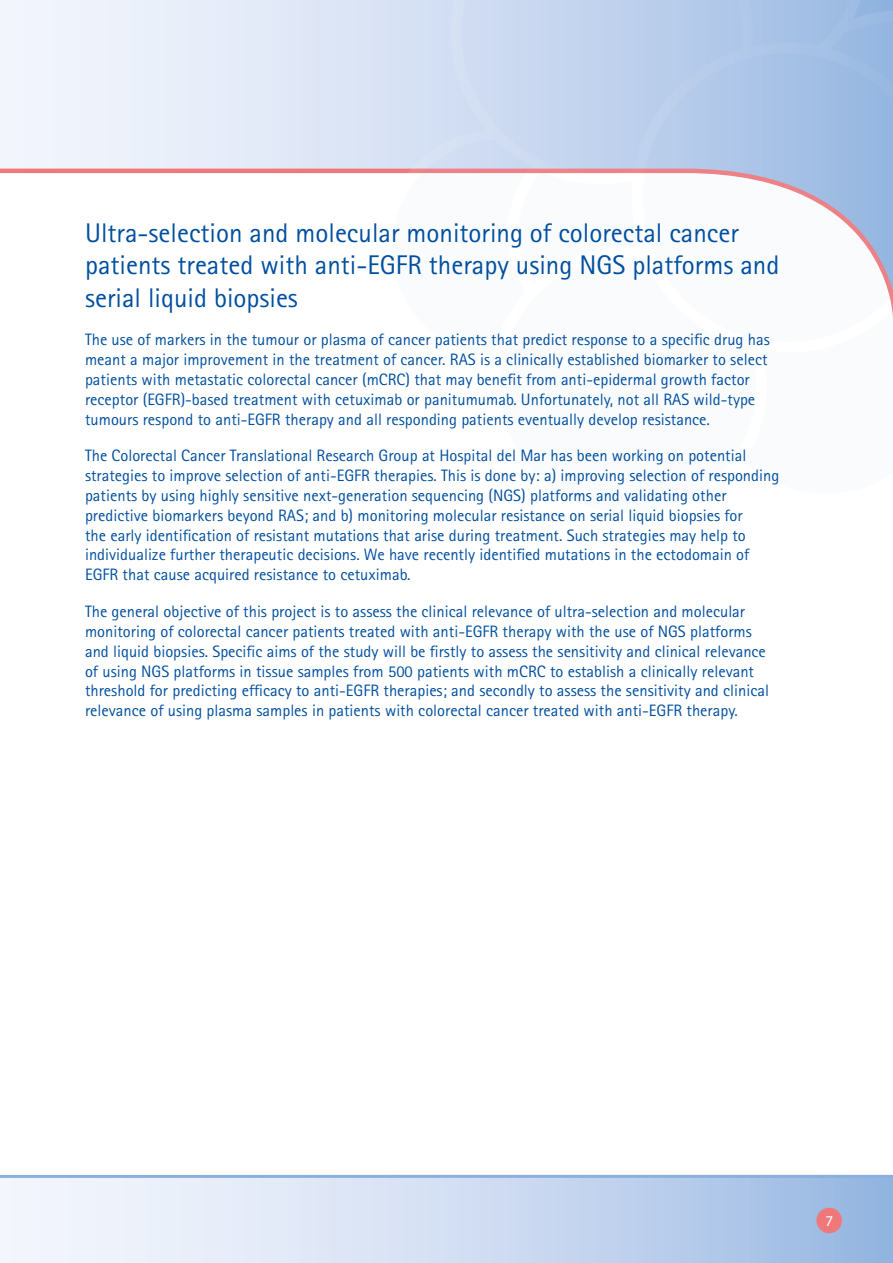
<style>
.page{position:relative;width:893px;height:1263px;background:#fff}
.page>*{position:absolute;margin:0;border:0;box-sizing:border-box;transform-origin:0 0}
.t1{font:27px/32.4px "Rotis Sans Serif";color:#004f9f}
.t2{font:16.5px/19.8px "Rotis Sans Serif";color:#004f9f}
.t3{font:15px "Myriad Pro";color:#fff}
</style>
<div class="page">
<svg style="left:0;top:0;width:427px;height:174px"></svg>
<svg style="left:762px;top:0;width:107px;height:18px"></svg>
<svg style="left:365px;top:108px;width:62px;height:66px"></svg>
<svg style="left:427px;top:0;width:335px;height:174px"></svg>
<svg style="left:607px;top:18px;width:286px;height:299px"></svg>
<svg style="left:0;top:1174px;width:893px;height:89px"></svg>
<svg style="left:815px;top:1206px;width:28px;height:28px"></svg>
<h1 class="t1" style="left:85px;top:216px;width:696px">Ultra-selection and molecular monitoring of colorectal cancer patients treated with anti-EGFR therapy using NGS platforms and serial liquid biopsies</h1>
<p class="t2" style="left:85px;top:330px;width:686px">The use of markers in the tumour or plasma of cancer patients that predict response to a specific drug has meant a major improvement in the treatment of cancer. RAS is a clinically established biomarker to select patients with metastatic colorectal cancer (mCRC) that may benefit from anti-epidermal growth factor receptor (EGFR)-based treatment with cetuximab or panitumumab. Unfortunately, not all RAS wild-type tumours respond to anti-EGFR therapy and all responding patients eventually develop resistance.</p>
<p class="t2" style="left:85px;top:446px;width:696px">The Colorectal Cancer Translational Research Group at Hospital del Mar has been working on potential strategies to improve selection of anti-EGFR therapies. This is done by: a) improving selection of responding patients by using highly sensitive next-generation sequencing (NGS) platforms and validating other predictive biomarkers beyond RAS; and b) monitoring molecular resistance on serial liquid biopsies for<br>the early identification of resistant mutations that arise during treatment. Such strategies may help to individualize further therapeutic decisions. We have recently identified mutations in the ectodomain of EGFR that cause acquired resistance to cetuximab.</p>
<p class="t2" style="left:85px;top:601px;width:685px">The general objective of this project is to assess the clinical relevance of ultra-selection and molecular monitoring of colorectal cancer patients treated with anti-EGFR therapy with the use of NGS platforms and liquid biopsies. Specific aims of the study will be firstly to assess the sensitivity and clinical relevance of using NGS platforms in tissue samples from 500 patients with mCRC to establish a clinically relevant threshold for predicting efficacy to anti-EGFR therapies; and secondly to assess the sensitivity and clinical relevance of using plasma samples in patients with colorectal cancer treated with anti-EGFR therapy.</p>
<p class="t3" style="left:825px;top:1212px;width:9px">7</p>
</div>
